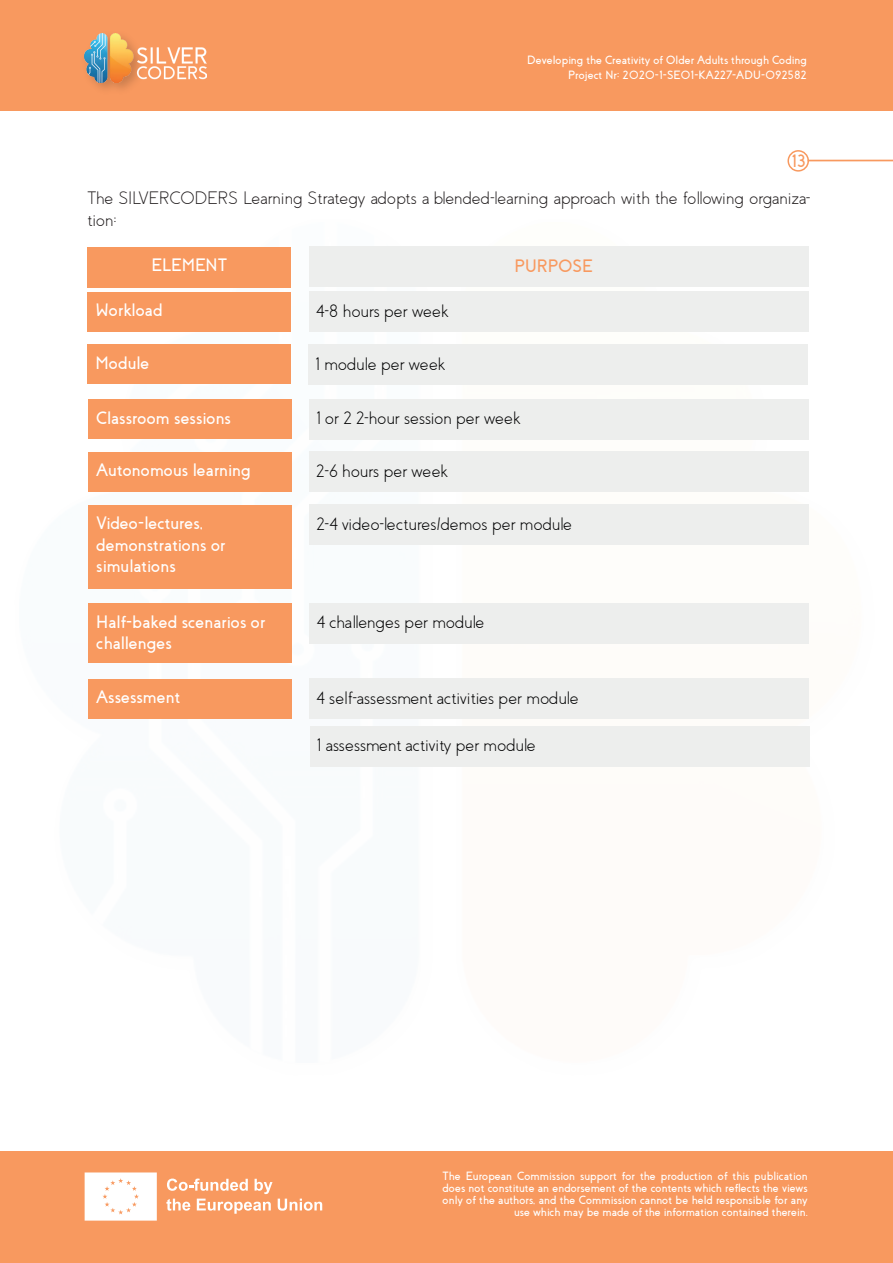
<style>
.page{position:relative;width:893px;height:1263px;background:#fff}
.page>*{position:absolute;margin:0;border:0;box-sizing:border-box;transform-origin:0 0}
.t1{font:300 18px "Coves";color:#000001}
.t2{font:700 18px/21.6px "Coves";color:#fff}
.t3{font:300 18px/21.6px "Coves";color:#231f20}
.t4{font:700 18px "Coves";color:#f8995f}
.t5{font:700 12px/12px "Coves";color:#fff;text-align:right}
</style>
<div class="page">
<div style="left:0;top:0;width:893px;height:111px;background:#f8995f"></div>
<div style="left:0;top:1152px;width:893px;height:111px;background:#f8995f"></div>
<svg style="left:85px;top:1172px;width:72px;height:48px;background:#fefaf8"></svg>
<svg style="left:166px;top:1178px;width:106px;height:36px"></svg>
<svg style="left:278px;top:1198px;width:44px;height:13px"></svg>
<img style="left:84px;top:33px;width:49px;height:56px">
<img style="left:85px;top:34px;width:49px;height:48px">
<img style="left:134px;top:47px;width:73px;height:34px">
<img style="left:87px;top:246px;width:723px;height:521px">
<hr style="left:808px;top:160px;width:85px;height:1px;background:#f8995f">
<div style="left:787px;top:150px;width:22px;height:22px;border:2px solid #f8995f;border-radius:50%"></div>
<div style="left:88px;top:247px;width:203px;height:41px;background:#f8995f"></div>
<div style="left:309px;top:246px;width:499px;height:41px;background:#edeeed"></div>
<div style="left:88px;top:292px;width:203px;height:40px;background:#f8995f"></div>
<div style="left:309px;top:291px;width:499px;height:41px;background:#edeeed"></div>
<div style="left:87px;top:345px;width:203px;height:39px;background:#f8995f"></div>
<div style="left:309px;top:344px;width:499px;height:41px;background:#edeeed"></div>
<div style="left:88px;top:399px;width:203px;height:40px;background:#f8995f"></div>
<div style="left:309px;top:399px;width:500px;height:40px;background:#edeeed"></div>
<div style="left:88px;top:452px;width:203px;height:40px;background:#f8995f"></div>
<div style="left:309px;top:452px;width:500px;height:40px;background:#edeeed"></div>
<div style="left:88px;top:505px;width:203px;height:83px;background:#f8995f"></div>
<div style="left:309px;top:504px;width:500px;height:41px;background:#edeeed"></div>
<div style="left:88px;top:603px;width:203px;height:59px;background:#f8995f"></div>
<div style="left:309px;top:603px;width:500px;height:40px;background:#edeeed"></div>
<div style="left:88px;top:679px;width:203px;height:39px;background:#f8995f"></div>
<div style="left:309px;top:678px;width:500px;height:41px;background:#edeeed"></div>
<div style="left:310px;top:726px;width:499px;height:40px;background:#edeeed"></div>
<p class="t5" style="left:527px;top:53px;width:281px;line-height:15px">Developing the Creativity of Older Adults through Coding<br>Project Nr: 2020-1-SE01-KA227-ADU-092582</p>
<h1 class="t4" style="left:791px;top:151px;width:16px">13</h1>
<h1 class="t3" style="left:88px;top:188px;width:724px">The SILVERCODERS Learning Strategy adopts a blended-learning approach with the following organiza&shy;tion:</h1>
<h1 class="t2" style="left:151px;top:254px;width:77px">ELEMENT</h1>
<h1 class="t4" style="left:514px;top:255px;width:80px">PURPOSE</h1>
<h1 class="t2" style="left:96px;top:299px;width:68px">Workload</h1>
<h1 class="t1" style="left:316px;top:300px;width:134px">4-8 hours per week</h1>
<h1 class="t2" style="left:95px;top:352px;width:56px">Module</h1>
<h1 class="t1" style="left:316px;top:353px;width:131px">1 module per week</h1>
<h1 class="t2" style="left:96px;top:407px;width:136px">Classroom sessions</h1>
<h1 class="t1" style="left:316px;top:408px;width:205px">1 or 2 2-hour session per week</h1>
<h1 class="t2" style="left:96px;top:460px;width:156px">Autonomous learning</h1>
<h1 class="t1" style="left:316px;top:460px;width:133px">2-6 hours per week</h1>
<h1 class="t2" style="left:96px;top:513px;width:131px">Video-lectures, demonstrations or simulations</h1>
<h1 class="t1" style="left:316px;top:513px;width:257px">2-4 video-lectures/demos per module</h1>
<h1 class="t2" style="left:96px;top:611px;width:171px">Half-baked scenarios or challenges</h1>
<h1 class="t1" style="left:316px;top:612px;width:170px">4 challenges per module</h1>
<h1 class="t2" style="left:96px;top:686px;width:86px">Assessment</h1>
<h1 class="t1" style="left:316px;top:687px;width:264px">4 self-assessment activities per module</h1>
<h1 class="t1" style="left:317px;top:735px;width:221px">1 assessment activity per module</h1>
<p class="t5" style="left:443px;top:1170px;width:367px">The European Commission support for the production of this publication does not constitute an endorsement of the contents which reflects the views only of the authors, and the Commission cannot be held responsible for any use which may be made of the information contained therein.</p>
</div>
